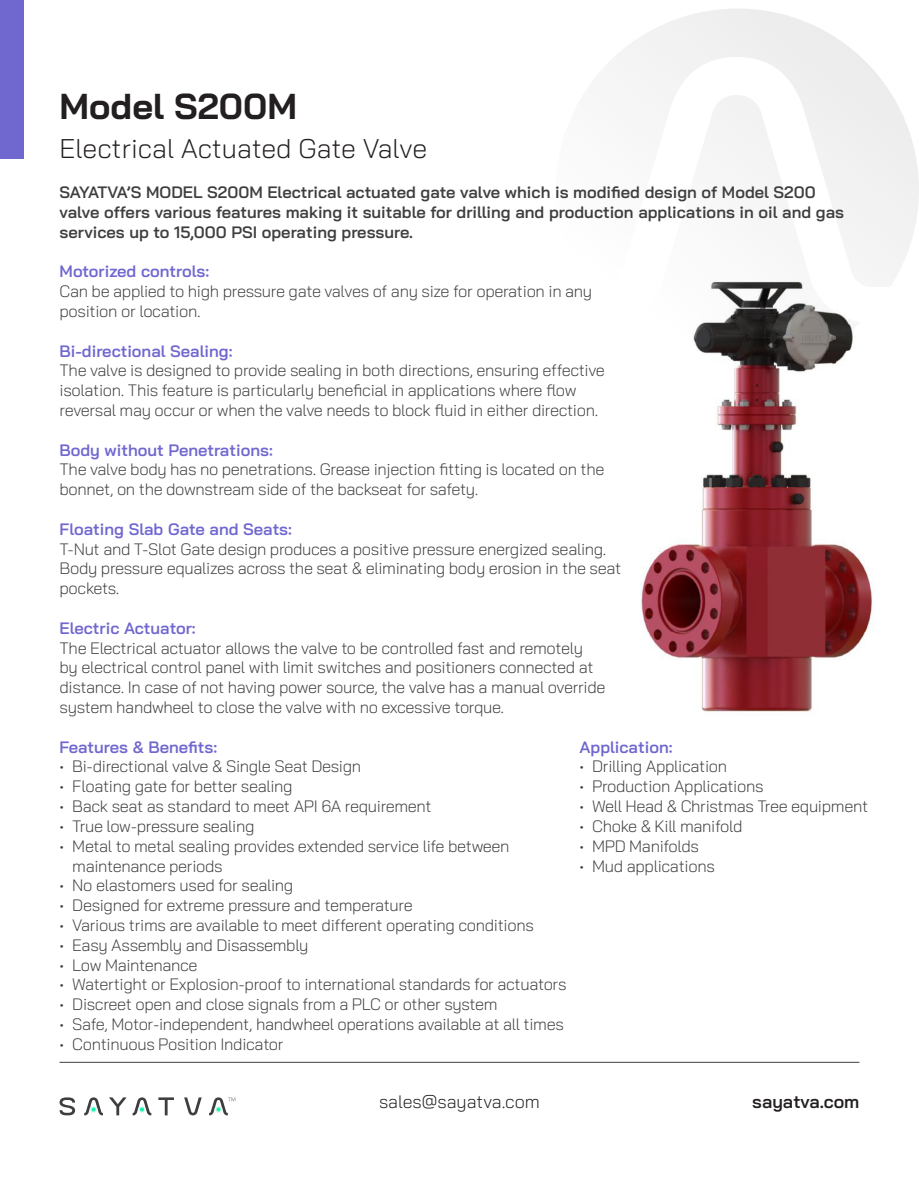
<style>
.page{position:relative;width:919px;height:1191px;background:#fff}
.page>*{position:absolute;margin:0;border:0;box-sizing:border-box;transform-origin:0 0}
.t1{font:700 36px "Bai Jamjuree";color:#231f20}
.t2{font:300 27px "Bai Jamjuree";color:#231f20}
.t3{font:300 18px "Bai Jamjuree";color:#231f20}
.t4{font:600 18px "Bai Jamjuree";color:#231f20}
.t5{font:300 16.5px/19.8px "Bai Jamjuree";letter-spacing:-.02em;color:#3e3e3f}
.t6{font:600 16.5px/19.8px "Bai Jamjuree";color:#3e3e3f}
.t7{font:600 16.5px "Bai Jamjuree";color:#7067cf}
</style>
<div class="page">
<svg style="left:60px;top:1097px;width:15px;height:18px"></svg>
<svg style="left:158px;top:1097px;width:16px;height:18px"></svg>
<svg style="left:184px;top:1097px;width:18px;height:18px"></svg>
<svg style="left:109px;top:1097px;width:18px;height:18px"></svg>
<svg style="left:84px;top:1097px;width:19px;height:18px"></svg>
<svg style="left:133px;top:1097px;width:18px;height:18px"></svg>
<svg style="left:209px;top:1097px;width:26px;height:18px"></svg>
<hr style="left:60px;top:1062px;width:799px;height:1px;background:#3e3e3f">
<div style="left:0;top:0;width:24px;height:158px;background:#7067cf"></div>
<svg style="left:615px;top:9px;width:303px;height:271px;fill:#f6f6f6"></svg>
<img style="left:640px;top:258px;width:236px;height:454px">
<p class="t1" style="left:60px;top:85px;width:239px">Model S200M</p>
<p class="t2" style="left:60px;top:126px;width:369px">Electrical Actuated Gate Valve</p>
<p class="t6" style="left:60px;top:182px;width:786px">SAYATVA’S MODEL S200M Electrical actuated gate valve which is modified design of Model S200 valve offers various features making it suitable for drilling and production applications in oil and gas services up to 15,000 PSI operating pressure.</p>
<p class="t7" style="left:60px;top:262px;width:151px">Motorized controls:</p>
<p class="t5" style="left:60px;top:281px;width:534px">Can be applied to high pressure gate valves of any size for operation in any position or location.</p>
<p class="t7" style="left:60px;top:341px;width:174px">Bi-directional Sealing:</p>
<p class="t5" style="left:60px;top:360px;width:547px">The valve is designed to provide sealing in both directions, ensuring effective isolation. This feature is particularly beneficial in applications where flow reversal may occur or when the valve needs to block fluid in either direction.</p>
<p class="t7" style="left:60px;top:440px;width:215px">Body without Penetrations:</p>
<p class="t5" style="left:60px;top:459px;width:546px">The valve body has no penetrations. Grease injection fitting is located on the bonnet, on the downstream side of the backseat for safety.</p>
<p class="t7" style="left:60px;top:519px;width:234px">Floating Slab Gate and Seats:</p>
<p class="t5" style="left:60px;top:539px;width:563px">T-Nut and T-Slot Gate design produces a positive pressure energized sealing.<br>Body pressure equalizes across the seat &amp; eliminating body erosion in the seat pockets.</p>
<p class="t7" style="left:60px;top:618px;width:138px">Electric Actuator:</p>
<p class="t5" style="left:60px;top:638px;width:547px">The Electrical actuator allows the valve to be controlled fast and remotely by electrical control panel with limit switches and positioners connected at distance. In case of not having power source, the valve has a manual override system handwheel to close the valve with no excessive torque.</p>
<p class="t7" style="left:60px;top:737px;width:159px">Features &amp; Benefits:</p>
<p class="t5" style="left:60px;top:756px;width:303px">• Bi-directional valve &amp; Single Seat Design</p>
<p class="t5" style="left:60px;top:776px;width:235px">• Floating gate for better sealing</p>
<p class="t5" style="left:60px;top:796px;width:374px">• Back seat as standard to meet API 6A requirement</p>
<p class="t5" style="left:60px;top:816px;width:196px">• True low-pressure sealing</p>
<p class="t5" style="left:72px;top:836px;width:439px;text-indent:-13px">• Metal to metal sealing provides extended service life between maintenance periods</p>
<p class="t5" style="left:60px;top:875px;width:235px">• No elastomers used for sealing</p>
<p class="t5" style="left:60px;top:895px;width:354px">• Designed for extreme pressure and temperature</p>
<p class="t5" style="left:60px;top:915px;width:476px">• Various trims are available to meet different operating conditions</p>
<p class="t5" style="left:60px;top:935px;width:250px">• Easy Assembly and Disassembly</p>
<p class="t5" style="left:60px;top:954px;width:139px">• Low Maintenance</p>
<p class="t5" style="left:60px;top:974px;width:508px">• Watertight or Explosion-proof to international standards for actuators</p>
<p class="t5" style="left:60px;top:994px;width:439px">• Discreet open and close signals from a PLC or other system</p>
<p class="t5" style="left:60px;top:1014px;width:505px">• Safe, Motor-independent, handwheel operations available at all times</p>
<p class="t5" style="left:60px;top:1034px;width:225px">• Continuous Position Indicator</p>
<p class="t7" style="left:579px;top:737px;width:95px">Application:</p>
<p class="t5" style="left:579px;top:756px;width:149px">• Drilling Application</p>
<p class="t5" style="left:579px;top:776px;width:186px">• Production Applications</p>
<p class="t5" style="left:579px;top:796px;width:290px">• Well Head &amp; Christmas Tree equipment</p>
<p class="t5" style="left:579px;top:816px;width:164px">• Choke &amp; Kill manifold</p>
<p class="t5" style="left:579px;top:836px;width:121px">• MPD Manifolds</p>
<p class="t5" style="left:579px;top:855px;width:137px">• Mud applications</p>
<p class="t3" style="left:379px;top:1086px;width:162px">sales@sayatva.com</p>
<p class="t4" style="left:752px;top:1091px;width:109px">sayatva.com</p>
</div>
